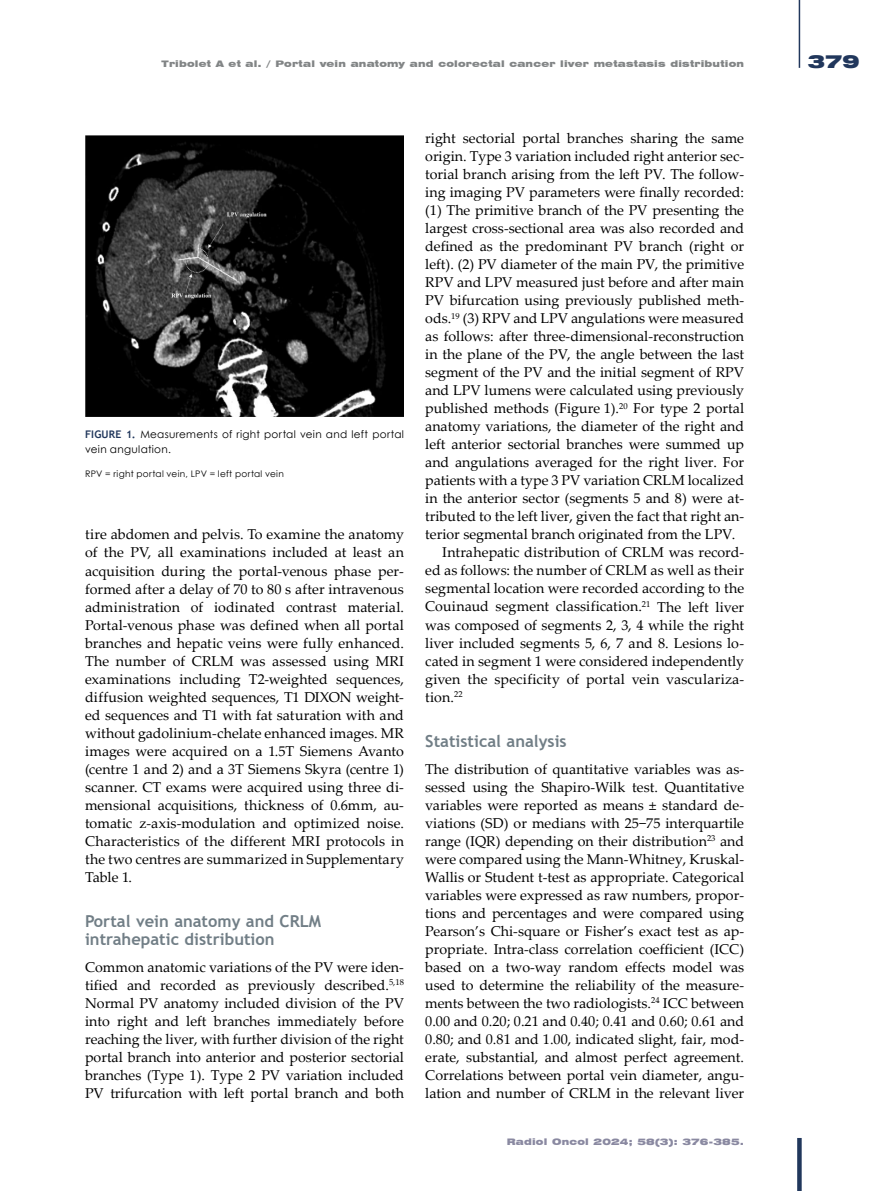
<style>
.page{position:relative;width:893px;height:1191px;background:#fff}
.page>*{position:absolute;margin:0;border:0;box-sizing:border-box;transform-origin:0 0}
.t1{font:900 expanded 18px "Swiss 721 BT";color:#21375c}
.t2{font:700 16.5px/18px "Trebuchet MS";color:#717e86}
.t3{font:14.25px/18px "Palatino Linotype";color:#000;text-align:justify}
.t4{font:10.5px/15px "Century Gothic";letter-spacing:.03em;color:#000}
.t5{font:900 expanded 9px "Swiss 721 BT";letter-spacing:.025em;color:#828586}
.t6{font:9px "Century Gothic";letter-spacing:.03em;color:#000}
.t7{font:900 expanded 9px "Swiss 721 BT";letter-spacing:.02em;color:#8a89a1}
.s1{font-family:"Trebuchet MS";font-weight:700;color:#21375c}
</style>
<div class="page">
<div style="left:797px;top:1138px;width:5px;height:53px;background:#21375c"></div>
<hr style="left:799px;top:0;width:1px;height:68px;background:#21375c">
<img style="left:85px;top:135px;width:319px;height:281px">
<p class="t5" style="left:162px;top:58px;width:584px">Tribolet A et al. / Portal vein anatomy and colorectal cancer liver metastasis distribution</p>
<p class="t1" style="left:808px;top:50px;width:53px">379</p>
<p class="t4" style="left:85px;top:427px;width:320px"><span class="s1">FIGURE 1.</span> Measurements of right portal vein and left portal vein angulation.</p>
<p class="t6" style="left:85px;top:468px;width:200px">RPV = right portal vein, LPV = left portal vein</p>
<p class="t3" style="left:85px;top:525px;width:320px">tire abdomen and pelvis. To examine the anatomy of the PV, all examinations included at least an acquisition during the portal-venous phase per&shy;formed after a delay of 70 to 80 s after intravenous administration of iodinated contrast material.<br>Portal-venous phase was defined when all portal branches and hepatic veins were fully enhanced.<br>The number of CRLM was assessed using MRI examinations including T2-weighted sequences, diffusion weighted sequences, T1 DIXON weight&shy;ed sequences and T1 with fat saturation with and without gadolinium-chelate enhanced images. MR images were acquired on a 1.5T Siemens Avanto (centre 1 and 2) and a 3T Siemens Skyra (centre 1) scanner. CT exams were acquired using three di&shy;mensional acquisitions, thickness of 0.6mm, au&shy;tomatic z-axis-modulation and optimized noise.<br>Characteristics of the different MRI protocols in the two centres are summarized in Supplementary Table 1.</p>
<p class="t2" style="left:85px;top:911px;width:238px">Portal vein anatomy and CRLM intrahepatic distribution</p>
<p class="t3" style="left:85px;top:957px;width:320px">Common anatomic variations of the PV were iden&shy;tified and recorded as previously described.<sup>5,18<br></sup>Normal PV anatomy included division of the PV into right and left branches immediately before reaching the liver, with further division of the right portal branch into anterior and posterior sectorial branches (Type 1). Type 2 PV variation included PV trifurcation with left portal branch and both</p>
<p class="t3" style="left:425px;top:129px;width:320px">right sectorial portal branches sharing the same</p>
<p class="t3" style="left:425px;top:147px;width:320px">origin. Type 3 variation included right anterior sec-</p>
<p class="t3" style="left:425px;top:165px;width:320px">torial branch arising from the left PV. The follow-</p>
<p class="t3" style="left:425px;top:183px;width:320px">ing imaging PV parameters were finally recorded:</p>
<p class="t3" style="left:425px;top:201px;width:320px">(1) The primitive branch of the PV presenting the</p>
<p class="t3" style="left:425px;top:219px;width:320px">largest cross-sectional area was also recorded and</p>
<p class="t3" style="left:425px;top:237px;width:320px">defined as the predominant PV branch (right or</p>
<p class="t3" style="left:425px;top:255px;width:320px">left). (2) PV diameter of the main PV, the primitive</p>
<p class="t3" style="left:425px;top:273px;width:320px">RPV and LPV measured just before and after main</p>
<p class="t3" style="left:425px;top:291px;width:320px">PV bifurcation using previously published meth-</p>
<p class="t3" style="left:425px;top:309px;width:320px">ods.<sup>19</sup> (3) RPV and LPV angulations were measured</p>
<p class="t3" style="left:425px;top:327px;width:320px">as follows: after three-dimensional-reconstruction</p>
<p class="t3" style="left:425px;top:345px;width:320px">in the plane of the PV, the angle between the last</p>
<p class="t3" style="left:425px;top:363px;width:320px">segment of the PV and the initial segment of RPV</p>
<p class="t3" style="left:425px;top:381px;width:320px">and LPV lumens were calculated using previously</p>
<p class="t3" style="left:425px;top:399px;width:320px">published methods (Figure 1).<sup>20</sup> For type 2 portal</p>
<p class="t3" style="left:425px;top:417px;width:320px">anatomy variations, the diameter of the right and</p>
<p class="t3" style="left:425px;top:435px;width:320px">left anterior sectorial branches were summed up</p>
<p class="t3" style="left:425px;top:453px;width:320px">and angulations averaged for the right liver. For</p>
<p class="t3" style="left:425px;top:471px;width:320px">patients with a type 3 PV variation CRLM localized</p>
<p class="t3" style="left:425px;top:489px;width:320px">in the anterior sector (segments 5 and 8) were at-</p>
<p class="t3" style="left:425px;top:507px;width:320px">tributed to the left liver, given the fact that right an-</p>
<p class="t3" style="left:425px;top:525px;width:312px">terior segmental branch originated from the LPV.</p>
<p class="t3" style="left:442px;top:543px;width:303px">Intrahepatic distribution of CRLM was record-</p>
<p class="t3" style="left:425px;top:561px;width:320px">ed as follows: the number of CRLM as well as their</p>
<p class="t3" style="left:425px;top:579px;width:320px">segmental location were recorded according to the</p>
<p class="t3" style="left:425px;top:597px;width:320px">Couinaud segment classification.<sup>21</sup> The left liver</p>
<p class="t3" style="left:425px;top:615px;width:320px">was composed of segments 2, 3, 4 while the right</p>
<p class="t3" style="left:425px;top:633px;width:320px">liver included segments 5, 6, 7 and 8. Lesions lo-</p>
<p class="t3" style="left:425px;top:651px;width:320px">cated in segment 1 were considered independently</p>
<p class="t3" style="left:425px;top:669px;width:320px">given the specificity of portal vein vasculariza-</p>
<p class="t3" style="left:425px;top:687px;width:39px">tion.<sup>22</sup></p>
<p class="t2" style="left:425px;top:731px;width:143px">Statistical analysis</p>
<p class="t3" style="left:425px;top:759px;width:320px">The distribution of quantitative variables was as&shy;sessed using the Shapiro-Wilk test. Quantitative variables were reported as means ± standard de&shy;viations (SD) or medians with 25−75 interquartile range (IQR) depending on their distribution<sup>23</sup> and were compared using the Mann-Whitney, Kruskal-Wallis or Student t-test as appropriate. Categorical variables were expressed as raw numbers, propor&shy;tions and percentages and were compared using Pearson’s Chi-square or Fisher’s exact test as ap&shy;propriate. Intra-class correlation coefficient (ICC) based on a two-way random effects model was used to determine the reliability of the measure&shy;ments between the two radiologists.<sup>24</sup> ICC between 0.00 and 0.20; 0.21 and 0.40; 0.41 and 0.60; 0.61 and 0.80; and 0.81 and 1.00, indicated slight, fair, mod&shy;erate, substantial, and almost perfect agreement.<br>Correlations between portal vein diameter, angu&shy;lation and number of CRLM in the relevant liver</p>
<p class="t7" style="left:507px;top:1136px;width:239px">Radiol Oncol 2024; 58(3): 376-385.</p>
</div>
